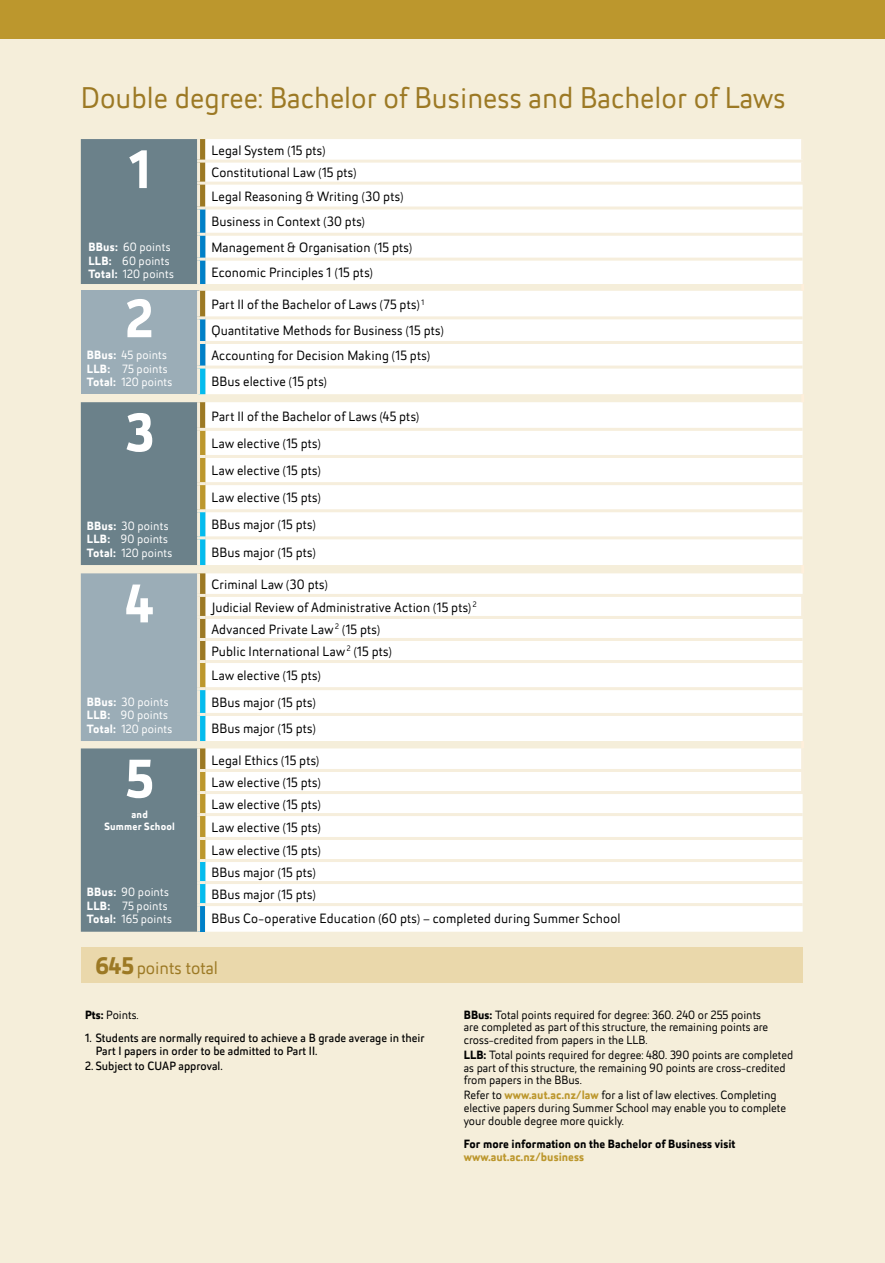
<style>
.page{position:relative;width:885px;height:1263px;background:#fff}
.page>*{position:absolute;margin:0;border:0;box-sizing:border-box;transform-origin:0 0}
.t1{font:700 54px "Helia Core";color:#fff}
.t2{font:30px "Helia Core";color:#9c7924}
.t3{font:18px "Helia Core";color:#9c7924}
.t4{font:13.5px/22px "Helia Core";letter-spacing:.01em;color:#000}
.t5{font:12px/12.8px "Helia Core";color:#000}
.t6{font:12px/13.5px "Helia Core";letter-spacing:.015em;color:#fff}
.t7{font:12px/12.8px "Helia Core";color:#000}
.t8{font:700 12px "Helia Core";color:#000}
.t9{font:700 12px "Helia Core";color:#bc972d}
.t10{font:700 10.5px/12px "Helia Core";letter-spacing:.02em;color:#fff;text-align:center}
.s1{font-weight:700}
.s2{font-weight:700;font-size:24px}
.s3{font-weight:700;color:#bc972d}
</style>
<div class="page">
<div style="left:0;top:0;width:884px;height:1263px;background:#f5eeda"></div>
<div style="left:0;top:0;width:884px;height:38px;background:#bc972d"></div>
<div style="left:205px;top:139px;width:597px;height:793px;background:#fff"></div>
<div style="left:81px;top:948px;width:721px;height:35px;background:#ead8ab"></div>
<hr style="left:205px;top:160px;width:599px;height:3px;background:#f6eedc">
<hr style="left:205px;top:182px;width:599px;height:3px;background:#f6eedc">
<hr style="left:205px;top:206px;width:597px;height:3px;background:#f6eedc">
<hr style="left:205px;top:233px;width:597px;height:3px;background:#f6eedc">
<hr style="left:205px;top:258px;width:597px;height:3px;background:#f6eedc">
<hr style="left:205px;top:316px;width:597px;height:3px;background:#f6eedc">
<hr style="left:205px;top:341px;width:597px;height:3px;background:#f6eedc">
<hr style="left:205px;top:366px;width:597px;height:3px;background:#f6eedc">
<hr style="left:205px;top:428px;width:597px;height:3px;background:#f6eedc">
<hr style="left:205px;top:455px;width:597px;height:3px;background:#f6eedc">
<hr style="left:205px;top:482px;width:597px;height:3px;background:#f6eedc">
<hr style="left:205px;top:509px;width:597px;height:3px;background:#f6eedc">
<hr style="left:205px;top:536px;width:597px;height:3px;background:#f6eedc">
<hr style="left:801px;top:139px;width:3px;height:21px;background:#f6eedc">
<hr style="left:801px;top:163px;width:3px;height:19px;background:#f6eedc">
<hr style="left:205px;top:594px;width:599px;height:3px;background:#f6eedc">
<hr style="left:205px;top:616px;width:599px;height:3px;background:#f6eedc">
<hr style="left:205px;top:638px;width:597px;height:3px;background:#f6eedc">
<hr style="left:205px;top:660px;width:597px;height:3px;background:#f6eedc">
<hr style="left:205px;top:687px;width:597px;height:3px;background:#f6eedc">
<hr style="left:205px;top:713px;width:597px;height:3px;background:#f6eedc">
<hr style="left:205px;top:769px;width:599px;height:3px;background:#f6eedc">
<hr style="left:205px;top:791px;width:599px;height:3px;background:#f6eedc">
<hr style="left:205px;top:813px;width:597px;height:3px;background:#f6eedc">
<hr style="left:205px;top:837px;width:597px;height:3px;background:#f6eedc">
<hr style="left:205px;top:859px;width:597px;height:3px;background:#f6eedc">
<hr style="left:205px;top:881px;width:597px;height:3px;background:#f6eedc">
<hr style="left:205px;top:903px;width:597px;height:3px;background:#f6eedc">
<svg style="left:81px;top:139px;width:124px;height:793px;background:#83979d"></svg>
<hr style="left:197px;top:906px;width:3px;height:26px;background:#f6eedc">
<hr style="left:801px;top:597px;width:3px;height:19px;background:#f6eedc">
<hr style="left:801px;top:748px;width:3px;height:21px;background:#f6eedc">
<hr style="left:801px;top:772px;width:3px;height:19px;background:#f6eedc">
<h2 class="t2" style="left:81px;top:78px;width:706px">Double degree: Bachelor of Business and Bachelor of Laws</h2>
<h1 class="t1" style="left:129px;top:132px;width:23px">1</h1>
<p class="t4" style="left:211px;top:139px;width:146px">Legal System (15 pts)<br>Constitutional Law (15 pts)</p>
<p class="t4" style="left:211px;top:183px;width:193px;line-height:25.5px">Legal Reasoning &amp; Writing (30 pts)<br>Business in Context (30 pts)</p>
<p class="t6" style="left:88px;top:240px;width:87px"><span class="s1">BBus:</span> 60 points<br><span class="s1">LLB:</span> 60 points<br><span class="s1">Total:</span> 120 points</p>
<p class="t4" style="left:211px;top:234px;width:202px;line-height:24.9px">Management &amp; Organisation (15 pts)<br>Economic Principles 1 (15 pts)</p>
<h1 class="t1" style="left:126px;top:281px;width:29px">2</h1>
<p class="t6" style="left:87px;top:348px;width:87px"><span class="s1">BBus:</span> 45 points<br><span class="s1">LLB:</span> 75 points<br><span class="s1">Total:</span> 120 points</p>
<p class="t4" style="left:211px;top:292px;width:234px;line-height:25.8px">Part II of the Bachelor of Laws (75 pts) <sup>1<br></sup>Quantitative Methods for Business (15 pts)</p>
<p class="t4" style="left:211px;top:342px;width:220px;line-height:25.8px">Accounting for Decision Making (15 pts)<br>BBus elective (15 pts)</p>
<h1 class="t1" style="left:126px;top:395px;width:29px">3</h1>
<p class="t4" style="left:211px;top:402px;width:209px;line-height:27.2px">Part II of the Bachelor of Laws (45 pts)<br>Law elective (15 pts)<br>Law elective (15 pts)</p>
<p class="t6" style="left:87px;top:518px;width:87px"><span class="s1">BBus:</span> 30 points<br><span class="s1">LLB:</span> 90 points<br><span class="s1">Total:</span> 120 points</p>
<p class="t4" style="left:211px;top:484px;width:111px;line-height:27.2px">Law elective (15 pts)<br>BBus major (15 pts)<br>BBus major (15 pts)</p>
<h1 class="t1" style="left:125px;top:566px;width:30px">4</h1>
<p class="t4" style="left:211px;top:574px;width:267px">Criminal Law (30 pts)<br>Judicial Review of Administrative Action (15 pts) <sup>2<br></sup>Advanced Private Law <sup>2</sup> (15 pts)<br>Public International Law <sup>2</sup> (15 pts)</p>
<p class="t6" style="left:87px;top:694px;width:87px"><span class="s1">BBus:</span> 30 points<br><span class="s1">LLB:</span> 90 points<br><span class="s1">Total:</span> 120 points</p>
<p class="t4" style="left:211px;top:662px;width:111px;line-height:26.2px">Law elective (15 pts)<br>BBus major (15 pts)<br>BBus major (15 pts)</p>
<h1 class="t1" style="left:126px;top:741px;width:28px">5</h1>
<p class="t10" style="left:104px;top:808px;width:72px">and<br>Summer School</p>
<p class="t4" style="left:211px;top:748px;width:111px;text-align:justify">Legal Ethics (15 pts)<br>Law elective (15 pts)<br>Law elective (15 pts)<br>Law elective (15 pts)</p>
<p class="t4" style="left:211px;top:839px;width:111px">Law elective (15 pts)<br>BBus major (15 pts)<br>BBus major (15 pts)</p>
<p class="t4" style="left:211px;top:907px;width:410px">BBus Co-operative Education (60 pts) – completed during Summer School</p>
<h3 class="t3" style="left:95px;top:956px;width:124px"><span class="s2">645</span> points total</h3>
<p class="t5" style="left:85px;top:1008px;width:55px"><span class="s1">Pts:</span> Points.</p>
<p class="t7" style="left:96px;top:1031px;width:330px;text-indent:-11px">1. Students are normally required to achieve a B grade average in their<br>Part I papers in order to be admitted to Part II.</p>
<p class="t7" style="left:85px;top:1059px;width:139px">2. Subject to CUAP approval.</p>
<p class="t6" style="left:87px;top:885px;width:86px"><span class="s1">BBus:</span> 90 points<br><span class="s1">LLB:</span> 75 points<br><span class="s1">Total:</span> 165 points</p>
<p class="t5" style="left:463px;top:1008px;width:306px"><span class="s1">BBus:</span> Total points required for degree: 360. 240 or 255 points are completed as part of this structure, the remaining points are cross-credited from papers in the LLB.</p>
<p class="t5" style="left:463px;top:1048px;width:331px"><span class="s1">LLB:</span> Total points required for degree: 480. 390 points are completed as part of this structure, the remaining 90 points are cross-credited from papers in the BBus.</p>
<p class="t5" style="left:463px;top:1089px;width:324px">Refer to <span class="s3">www.aut.ac.nz/law</span> for a list of law electives. Completing elective papers during Summer School may enable you to complete your double degree more quickly.</p>
<p class="t8" style="left:463px;top:1136px;width:273px">For more information on the Bachelor of Business visit</p>
<p class="t9" style="left:463px;top:1148px;width:122px">www.aut.ac.nz/business</p>
</div>
